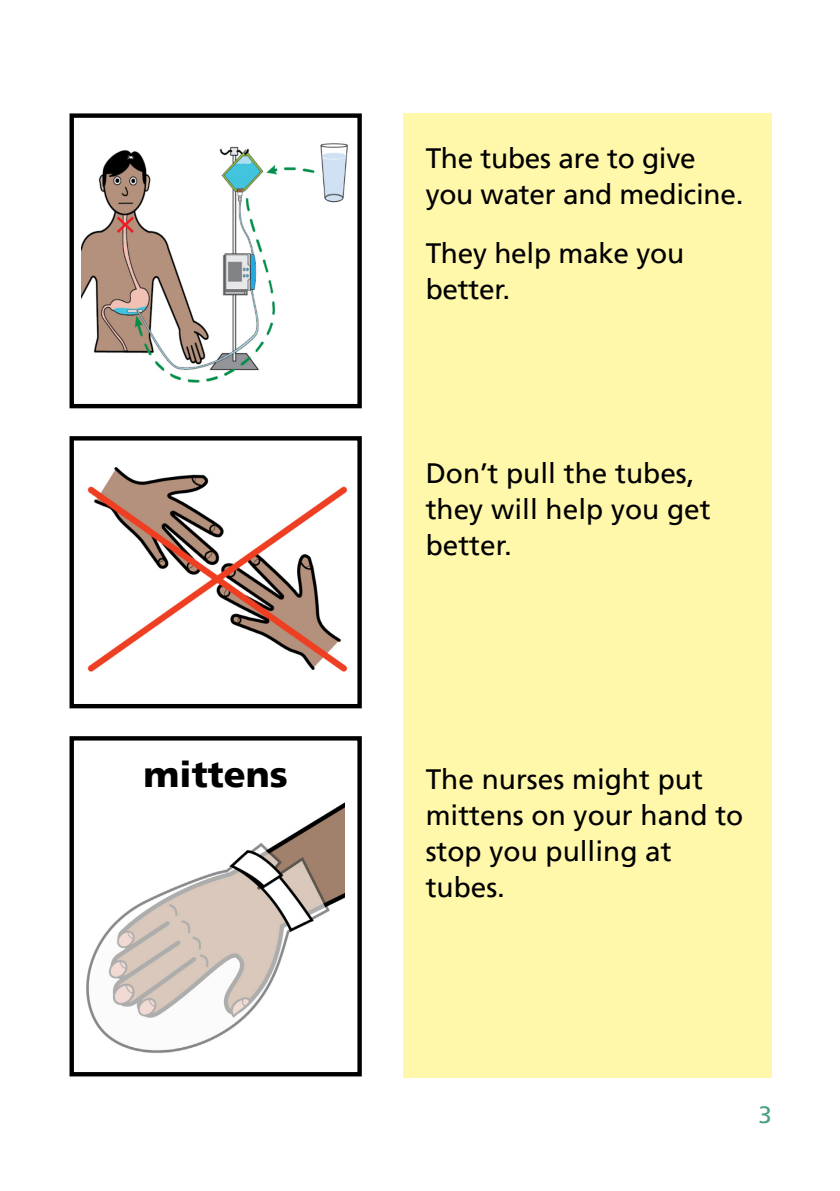
<style>
.page{position:relative;width:840px;height:1191px;background:#fff}
.page>*{position:absolute;margin:0;border:0;box-sizing:border-box;transform-origin:0 0}
.t1{font:900 36px "Frutiger LT";color:#000}
.t2{font:28px/36px "Frutiger LT";color:#000}
.t3{font:24px "Frutiger LT";color:#4ba282}
</style>
<div class="page">
<div style="left:403px;top:113px;width:368px;height:964px;background:#fff8aa"></div>
<div style="left:69px;top:736px;width:292px;height:340px;border:4px solid #000"></div>
<div style="left:69px;top:113px;width:292px;height:295px;border:4px solid #000"></div>
<img style="left:87px;top:468px;width:261px;height:204px">
<div style="left:69px;top:436px;width:292px;height:272px;border:4px solid #000"></div>
<img style="left:81px;top:143px;width:267px;height:240px">
<img style="left:86px;top:803px;width:258px;height:250px">
<p class="t1" style="left:143px;top:752px;width:145px">mittens</p>
<p class="t2" style="left:425px;top:141px;width:319px">The tubes are to give you water and medicine.</p>
<p class="t2" style="left:425px;top:236px;width:260px">They help make you better.</p>
<p class="t2" style="left:425px;top:456px;width:286px">Don’t pull the tubes, they will help you get better.</p>
<p class="t2" style="left:425px;top:761px;width:319px">The nurses might put mittens on your hand to stop you pulling at tubes.</p>
<p class="t3" style="left:758px;top:1101px;width:15px">3</p>
</div>
